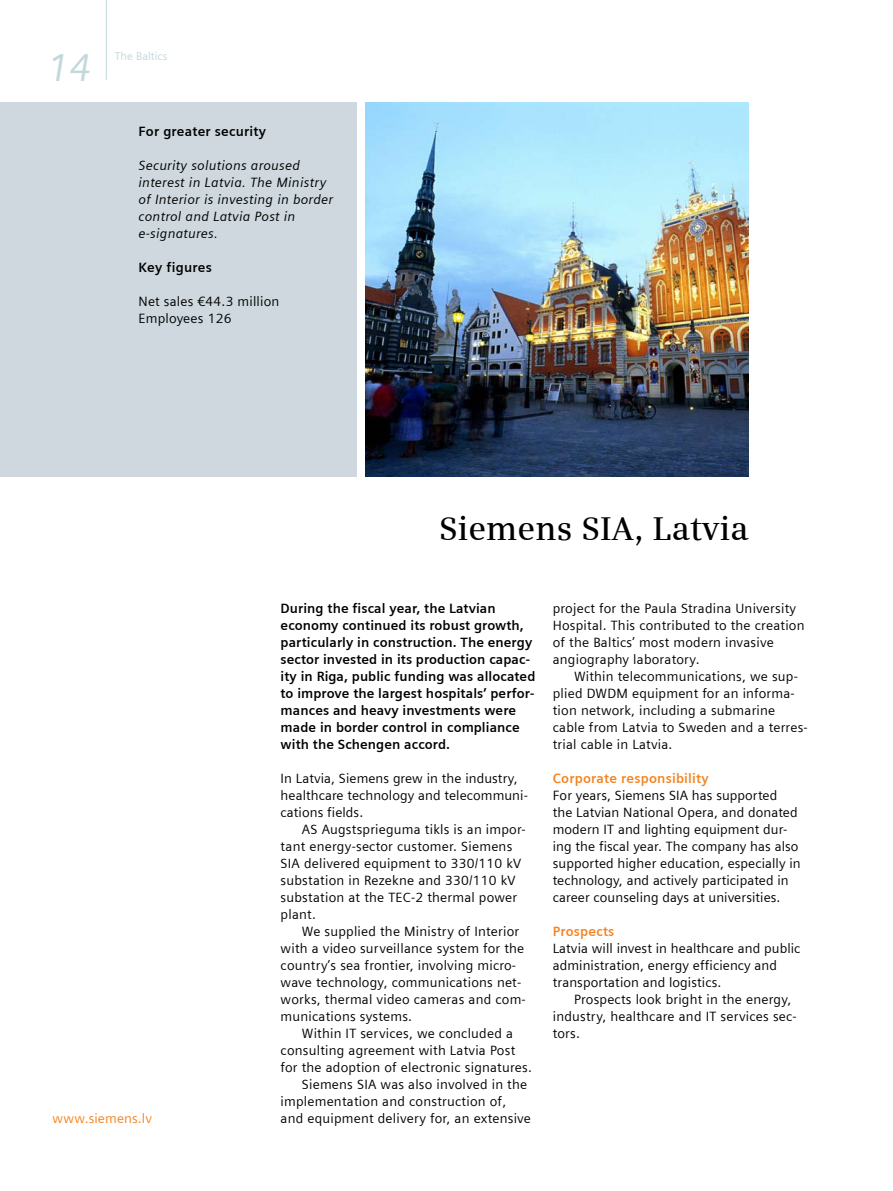
<style>
.page{position:relative;width:893px;height:1191px;background:#fff}
.page>*{position:absolute;margin:0;border:0;box-sizing:border-box;transform-origin:0 0}
.t1{font:italic 39px "Siemens Sans";color:#c2d8da}
.Musta_otsikko_22pt{font:600 33px "Siemens Serif";color:#000}
.Leipis_-_sis{font:13.5px/17px "Siemens Sans";letter-spacing:.015em;color:#000}
.Leipis_-_nbsp{font:13.5px/17px "Siemens Sans";letter-spacing:.005em;color:#000}
.Leipis_-_nbsp-2{font:700 13.5px/17px "Siemens Sans";letter-spacing:.005em;color:#000}
.Laatikko-leipis{font:italic 13.5px/17px "Siemens Sans";letter-spacing:.015em;color:#000}
.Laatikko-leipis-2{font:13.5px "Siemens Sans";letter-spacing:.015em;color:#000}
.Väliotsikko{font:700 13.5px "Siemens Sans";letter-spacing:.015em;color:#f5821f}
.Laatikko-otsikko{font:700 13.5px "Siemens Sans";letter-spacing:.015em;color:#000}
.URL{font:13.5px "Siemens Sans";letter-spacing:.01em;color:#f5821f}
.t2{font:11.25px "Siemens Sans";color:#c2d8da}
</style>
<div class="page">
<img style="left:366px;top:102px;width:382px;height:374px">
<div style="left:0;top:102px;width:357px;height:374px;background:#ced8de"></div>
<hr style="left:106px;top:0;width:1px;height:80px;background:#c2d8da">
<p class="t1" style="left:47px;top:45px;width:46px">14</p>
<p class="t2" style="left:115px;top:49px;width:54px">The Baltics</p>
<p class="Laatikko-otsikko" style="left:139px;top:123px;width:129px">For greater security</p>
<p class="Laatikko-leipis" style="left:139px;top:157px;width:196px">Security solutions aroused interest in Latvia. The Ministry of Interior is investing in border control and Latvia Post in e-signatures.</p>
<p class="Laatikko-otsikko" style="left:139px;top:260px;width:75px">Key figures</p>
<p class="Laatikko-leipis-2" style="left:139px;top:294px;width:142px">Net sales €44.3 million</p>
<p class="Laatikko-leipis-2" style="left:139px;top:311px;width:94px">Employees 126</p>
<p class="Musta_otsikko_22pt" style="left:439px;top:509px;width:311px">Siemens SIA, Latvia</p>
<p class="URL" style="left:52px;top:1111px;width:101px">www.siemens.lv</p>
<p class="Leipis_-_nbsp-2" style="left:281px;top:599px;width:256px">During the fiscal year, the Latvian economy continued its robust growth, particularly in construction. The energy sector invested in its production capac&shy;ity in Riga, public funding was allocated to improve the largest hospitals’ perfor&shy;mances and heavy investments were made in border control in compliance with the Schengen accord.</p>
<p class="Leipis_-_nbsp" style="left:281px;top:769px;width:249px">In Latvia, Siemens grew in the industry, healthcare technology and telecommuni&shy;cations fields.</p>
<p class="Leipis_-_sis" style="left:281px;top:820px;width:247px;text-indent:21px">AS Augstsprieguma tikls is an impor&shy;tant energy-sector customer. Siemens<br>SIA delivered equipment to 330/110 kV substation in Rezekne and 330/110 kV substation at the TEC-2 thermal power plant.</p>
<p class="Leipis_-_sis" style="left:281px;top:922px;width:247px;text-indent:21px">We supplied the Ministry of Interior with a video surveillance system for the country’s sea frontier, involving micro&shy;wave technology, communications net&shy;works, thermal video cameras and com&shy;munications systems.</p>
<p class="Leipis_-_sis" style="left:281px;top:1024px;width:253px;text-indent:21px">Within IT services, we concluded a consulting agreement with Latvia Post for the adoption of electronic signatures.</p>
<p class="Leipis_-_sis" style="left:281px;top:1075px;width:252px;text-indent:21px">Siemens SIA was also involved in the implementation and construction of, and equipment delivery for, an extensive</p>
<p class="Leipis_-_sis" style="left:553px;top:599px;width:253px">project for the Paula Stradina University Hospital. This contributed to the creation of the Baltics’ most modern invasive angiography laboratory.</p>
<p class="Leipis_-_sis" style="left:553px;top:667px;width:256px;text-indent:21px">Within telecommunications, we sup&shy;plied DWDM equipment for an informa&shy;tion network, including a submarine cable from Latvia to Sweden and a terres&shy;trial cable in Latvia.</p>
<p class="Väliotsikko" style="left:553px;top:770px;width:157px">Corporate responsibility</p>
<p class="Leipis_-_nbsp" style="left:553px;top:786px;width:249px">For years, Siemens SIA has supported<br>the Latvian National Opera, and donated modern IT and lighting equipment dur&shy;ing the fiscal year. The company has also supported higher education, especially in technology, and actively participated in career counseling days at universities.</p>
<p class="Väliotsikko" style="left:553px;top:923px;width:63px">Prospects</p>
<p class="Leipis_-_nbsp" style="left:553px;top:939px;width:249px">Latvia will invest in healthcare and public administration, energy efficiency and transportation and logistics.</p>
<p class="Leipis_-_sis" style="left:553px;top:990px;width:246px;text-indent:21px">Prospects look bright in the energy, industry, healthcare and IT services sec&shy;tors.</p>
</div>
